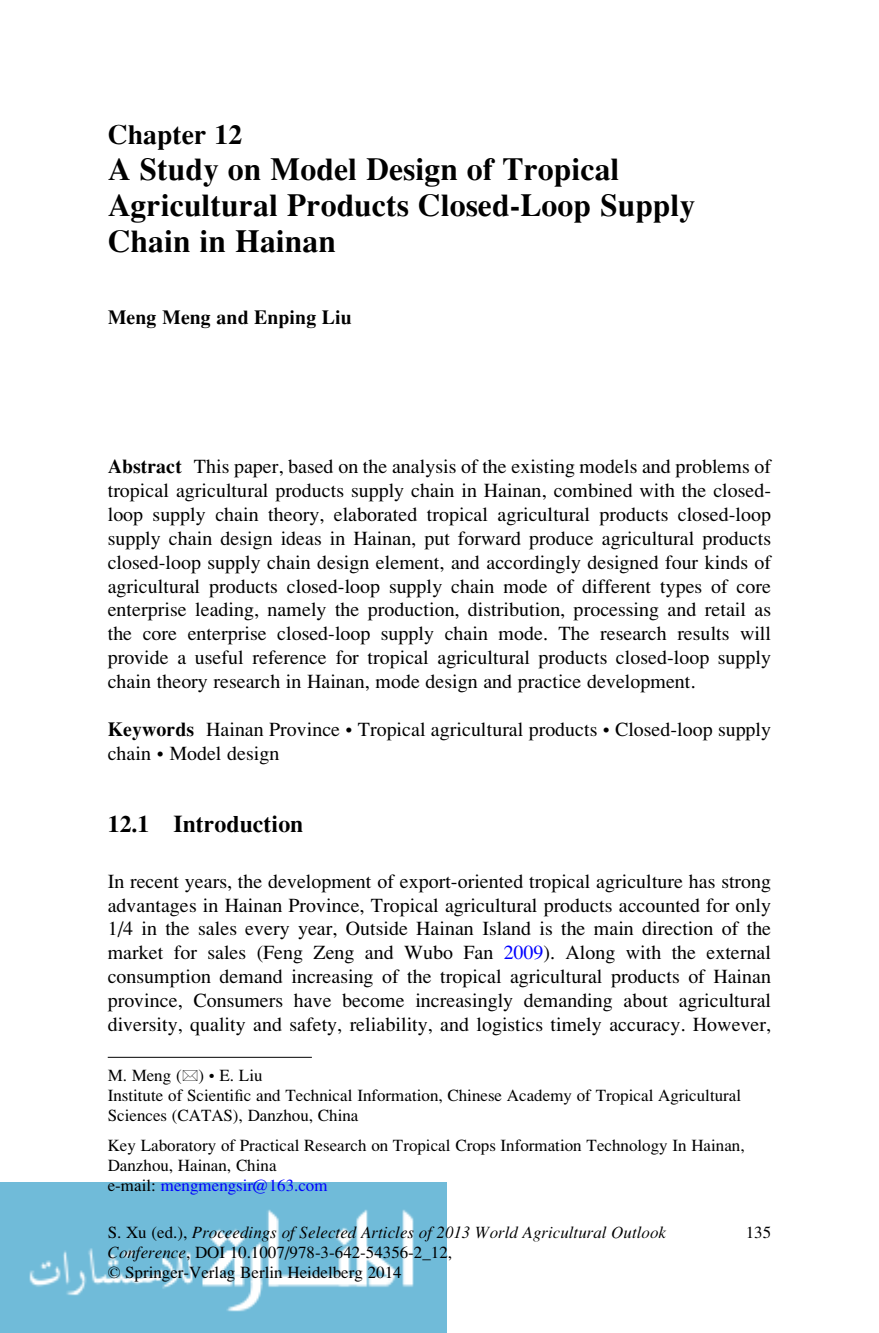
<style>
.page{position:relative;width:879px;height:1333px;background:#fff}
.page>*{position:absolute;margin:0;border:0;box-sizing:border-box;transform-origin:0 0}
.t1{font:31.8px/35.8px "Adv P6960";color:#000}
.t2{font:27.8px "Adv P6960";color:#000}
.t3{font:24px "Adv P6960";color:#000}
.t4{font:20px/24px "Adv P6975";color:#000;text-align:justify}
.t5{font:20px "Adv P6960";color:#000}
.t6{font:17px/20px "Adv P6975";color:#000}
.t7{font:17px "Adv P696 A";color:#000}
.s1{font-family:"Adv P6960"}
.s2{color:#00f}
.s3{font-family:"Adv TT4 ff 65459";font-size:15px}
.s4{font-family:"Adv P6975"}
.s5{font-family:"Adv P696 A"}
.s6{font-family:"Adv TT5843 c 571"}
</style>
<div class="page">
<img style="left:0;top:1182px;width:446px;height:150px">
<hr style="left:108px;top:1056px;width:204px;height:1px;background:#000">
<h2 class="t2" style="left:108px;top:125px;width:136px">Chapter 12</h2>
<h1 class="t1" style="left:108px;top:155px;width:589px">A Study on Model Design of Tropical<br>Agricultural Products Closed-Loop Supply<br>Chain in Hainan</h1>
<p class="t5" style="left:108px;top:310px;width:245px">Meng Meng and Enping Liu</p>
<p class="t4" style="left:108px;top:456px;width:665px"><span class="s1">Abstract</span> This paper, based on the analysis of the existing models and problems of tropical agricultural products supply chain in Hainan, combined with the closed&shy;loop supply chain theory, elaborated tropical agricultural products closed-loop supply chain design ideas in Hainan, put forward produce agricultural products closed-loop supply chain design element, and accordingly designed four kinds of agricultural products closed-loop supply chain mode of different types of core enterprise leading, namely the production, distribution, processing and retail as the core enterprise closed-loop supply chain mode. The research results will provide a useful reference for tropical agricultural products closed-loop supply chain theory research in Hainan, mode design and practice development.</p>
<p class="t4" style="left:108px;top:719px;width:665px"><span class="s1">Keywords</span> Hainan Province • Tropical agricultural products • Closed-loop supply chain • Model design</p>
<p class="t3" style="left:108px;top:815px;width:197px">12.1 Introduction</p>
<p class="t4" style="left:108px;top:870px;width:665px">In recent years, the development of export-oriented tropical agriculture has strong advantages in Hainan Province, Tropical agricultural products accounted for only 1/4 in the sales every year, Outside Hainan Island is the main direction of the market for sales (Feng Zeng and Wubo Fan <span class="s2">2009</span>). Along with the external consumption demand increasing of the tropical agricultural products of Hainan province, Consumers have become increasingly demanding about agricultural diversity, quality and safety, reliability, and logistics timely accuracy. However,</p>
<p class="t6" style="left:108px;top:1066px;width:635px">M. Meng (<span class="s3">*</span>) • E. Liu<br>Institute of Scientific and Technical Information, Chinese Academy of Tropical Agricultural<br>Sciences (CATAS), Danzhou, China</p>
<p class="t6" style="left:108px;top:1136px;width:638px">Key Laboratory of Practical Research on Tropical Crops Information Technology In Hainan,<br>Danzhou, Hainan, China<br>e-mail: <span class="s2">mengmengsir@163.com</span></p>
<p class="t7" style="left:108px;top:1222px;width:560px"><span class="s4">S. Xu (ed.),</span> Proceedings of Selected Articles of 2013 World Agricultural Outlook</p>
<p class="t6" style="left:108px;top:1244px;width:346px"><span class="s5">Conference</span>, DOI 10.1007/978-3-642-54356-2_12, <span class="s6">©</span> Springer-Verlag Berlin Heidelberg 2014</p>
<p class="t6" style="left:746px;top:1224px;width:27px">135</p>
</div>
